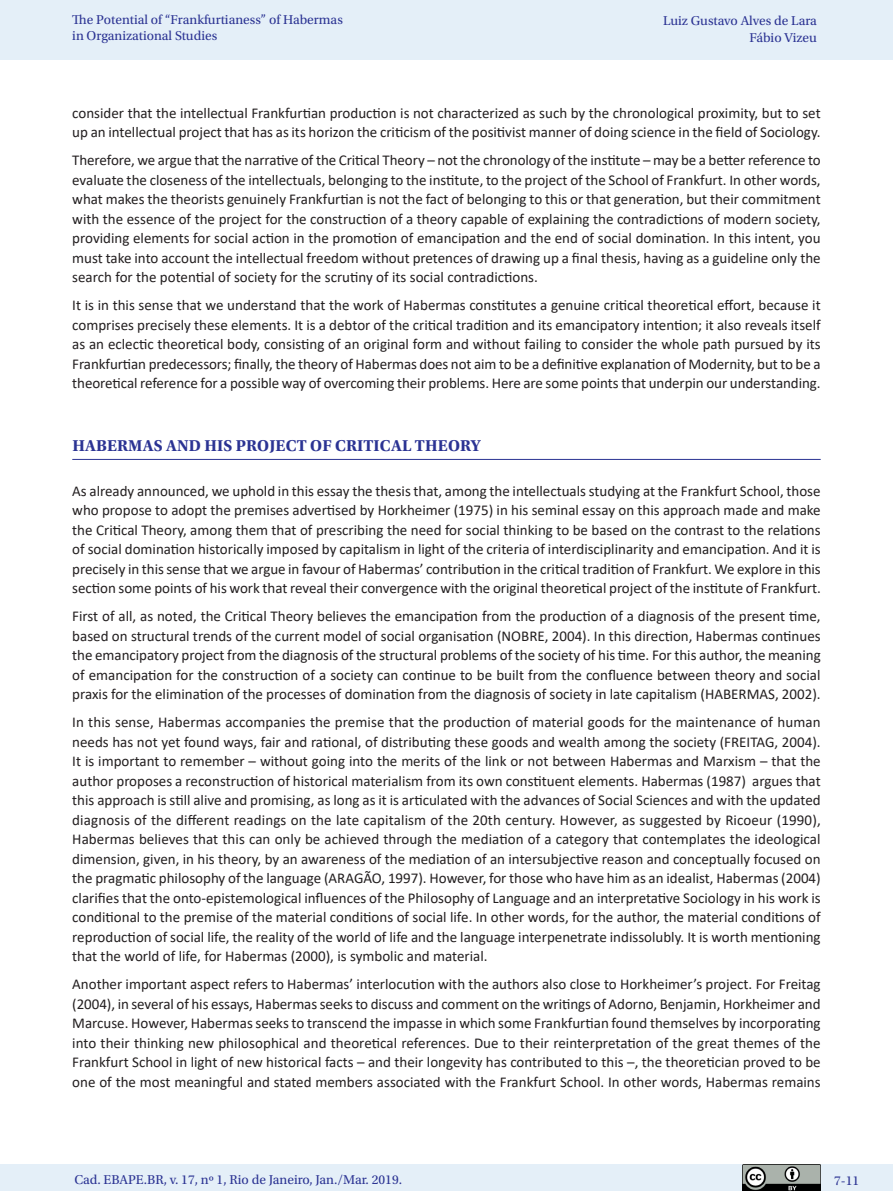
<style>
.page{position:relative;width:893px;height:1191px;background:#fff}
.page>*{position:absolute;margin:0;border:0;box-sizing:border-box;transform-origin:0 0}
._07_1_sub_1{font:700 16.5px "Utopia Std";letter-spacing:.01em;color:#2b3393}
._06_0_texto{font:15px/19.5px "Calibri";color:#231f20;text-align:justify}
.t1{font:13.5px/16.5px "Utopia Std";color:#2b3393}
</style>
<div class="page">
<div style="left:0;top:0;width:893px;height:60px;background:#e4eff8"></div>
<div style="left:0;top:1164px;width:893px;height:27px;background:#e4eff8"></div>
<img style="left:743px;top:1164px;width:78px;height:27px">
<hr style="left:72px;top:459px;width:749px;height:1px;background:#2b3393">
<p class="t1" style="left:72px;top:11px;width:272px">The Potential of “Frankfurtianess” of Habermas in Organizational Studies</p>
<p class="t1" style="left:663px;top:13px;width:155px;text-align:right">Luiz Gustavo Alves de Lara<br>Fábio Vizeu</p>
<p class="_06_0_texto" style="left:72px;top:102px;width:750px">consider that the intellectual Frankfurtian production is not characterized as such by the chronological proximity, but to set up an intellectual project that has as its horizon the criticism of the positivist manner of doing science in the field of Sociology.</p>
<p class="_06_0_texto" style="left:72px;top:150px;width:750px">Therefore, we argue that the narrative of the Critical Theory – not the chronology of the institute – may be a better reference to evaluate the closeness of the intellectuals, belonging to the institute, to the project of the School of Frankfurt. In other words, what makes the theorists genuinely Frankfurtian is not the fact of belonging to this or that generation, but their commitment with the essence of the project for the construction of a theory capable of explaining the contradictions of modern society, providing elements for social action in the promotion of emancipation and the end of social domination. In this intent, you must take into account the intellectual freedom without pretences of drawing up a final thesis, having as a guideline only the search for the potential of society for the scrutiny of its social contradictions.</p>
<p class="_06_0_texto" style="left:72px;top:295px;width:750px">It is in this sense that we understand that the work of Habermas constitutes a genuine critical theoretical effort, because it comprises precisely these elements. It is a debtor of the critical tradition and its emancipatory intention; it also reveals itself as an eclectic theoretical body, consisting of an original form and without failing to consider the whole path pursued by its Frankfurtian predecessors; finally, the theory of Habermas does not aim to be a definitive explanation of Modernity, but to be a theoretical reference for a possible way of overcoming their problems. Here are some points that underpin our understanding.</p>
<p class="_07_1_sub_1" style="left:72px;top:435px;width:410px">HABERMAS AND HIS PROJECT OF CRITICAL THEORY</p>
<p class="_06_0_texto" style="left:72px;top:480px;width:750px">As already announced, we uphold in this essay the thesis that, among the intellectuals studying at the Frankfurt School, those who propose to adopt the premises advertised by Horkheimer (1975) in his seminal essay on this approach made and make the Critical Theory, among them that of prescribing the need for social thinking to be based on the contrast to the relations of social domination historically imposed by capitalism in light of the criteria of interdisciplinarity and emancipation. And it is precisely in this sense that we argue in favour of Habermas’ contribution in the critical tradition of Frankfurt. We explore in this section some points of his work that reveal their convergence with the original theoretical project of the institute of Frankfurt.</p>
<p class="_06_0_texto" style="left:72px;top:606px;width:750px">First of all, as noted, the Critical Theory believes the emancipation from the production of a diagnosis of the present time, based on structural trends of the current model of social organisation (NOBRE, 2004). In this direction, Habermas continues the emancipatory project from the diagnosis of the structural problems of the society of his time. For this author, the meaning of emancipation for the construction of a society can continue to be built from the confluence between theory and social praxis for the elimination of the processes of domination from the diagnosis of society in late capitalism (HABERMAS, 2002).</p>
<p class="_06_0_texto" style="left:72px;top:712px;width:750px">In this sense, Habermas accompanies the premise that the production of material goods for the maintenance of human needs has not yet found ways, fair and rational, of distributing these goods and wealth among the society (FREITAG, 2004).<br>It is important to remember – without going into the merits of the link or not between Habermas and Marxism – that the author proposes a reconstruction of historical materialism from its own constituent elements. Habermas (1987) argues that this approach is still alive and promising, as long as it is articulated with the advances of Social Sciences and with the updated diagnosis of the different readings on the late capitalism of the 20th century. However, as suggested by Ricoeur (1990), Habermas believes that this can only be achieved through the mediation of a category that contemplates the ideological dimension, given, in his theory, by an awareness of the mediation of an intersubjective reason and conceptually focused on the pragmatic philosophy of the language (ARAGÃO, 1997). However, for those who have him as an idealist, Habermas (2004) clarifies that the onto-epistemological influences of the Philosophy of Language and an interpretative Sociology in his work is conditional to the premise of the material conditions of social life. In other words, for the author, the material conditions of reproduction of social life, the reality of the world of life and the language interpenetrate indissolubly. It is worth mentioning that the world of life, for Habermas (2000), is symbolic and material.</p>
<p class="_06_0_texto" style="left:72px;top:974px;width:750px">Another important aspect refers to Habermas’ interlocution with the authors also close to Horkheimer’s project. For Freitag (2004), in several of his essays, Habermas seeks to discuss and comment on the writings of Adorno, Benjamin, Horkheimer and Marcuse. However, Habermas seeks to transcend the impasse in which some Frankfurtian found themselves by incorporating into their thinking new philosophical and theoretical references. Due to their reinterpretation of the great themes of the Frankfurt School in light of new historical facts – and their longevity has contributed to this –, the theoretician proved to be one of the most meaningful and stated members associated with the Frankfurt School. In other words, Habermas remains</p>
<p class="t1" style="left:74px;top:1171px;width:329px">Cad. EBAPE.BR, v. 17, nº 1, Rio de Janeiro, Jan./Mar. 2019.</p>
<p class="t1" style="left:834px;top:1172px;width:27px">7-11</p>
</div>
